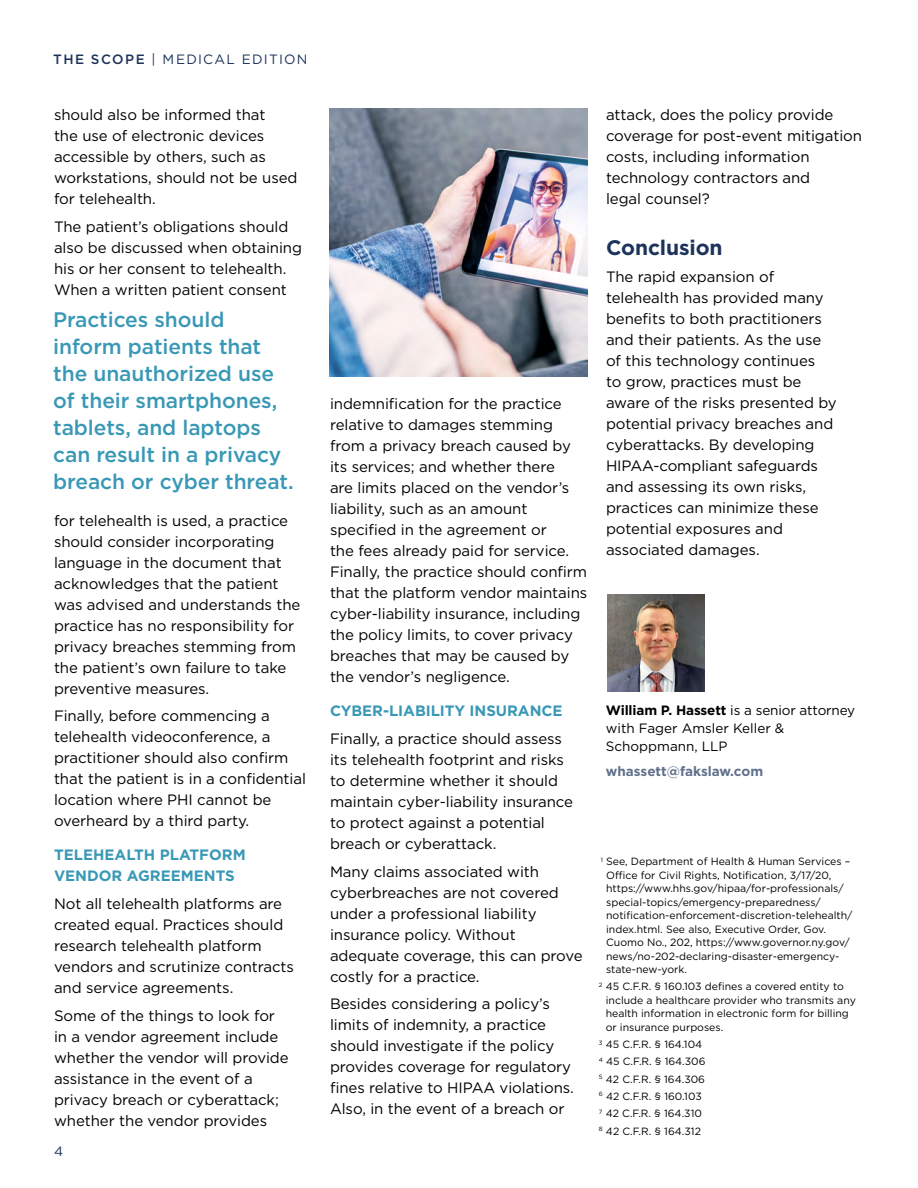
<style>
.page{position:relative;width:918px;height:1188px;background:#fff}
.page>*{position:absolute;margin:0;border:0;box-sizing:border-box;transform-origin:0 0}
.t1{font:500 21px/27px "Gotham";letter-spacing:-.005em;color:#3998b5}
.t2{font:700 21px "Gotham";letter-spacing:-.005em;color:#1d335c}
.t3{font:15px/21px "Gotham";letter-spacing:-.005em;color:#000}
.t4{font:700 15px/21px "Gotham";color:#3998b5}
.t5{font:13.5px/18px "Gotham";color:#000}
.t6{font:13.5px "Gotham";letter-spacing:.1em;color:#1d335c}
.t7{font:700 13.5px "Gotham";color:#61708d}
.t8{font:10.5px/13.5px "Gotham";color:#000}
.s1{font-weight:500}
.s2{font-weight:700;color:#fff}
.s3{font-weight:700}
</style>
<div class="page">
<img style="left:607px;top:594px;width:97px;height:97px">
<img style="left:329px;top:108px;width:258px;height:268px">
<p class="t6" style="left:53px;top:51px;width:256px"><span class="s1">THE SCOPE</span> | MEDICAL EDITION</p>
<p class="t3" style="left:54px;top:104px;width:245px">should also be informed that<br>the use of electronic devices accessible by others, such as workstations, should not be used for telehealth.</p>
<p class="t3" style="left:54px;top:216px;width:250px">The patient’s obligations should also be discussed when obtaining his or her consent to telehealth.<br>When a written patient consent</p>
<h1 class="t1" style="left:53px;top:306px;width:242px">Practices should inform patients that the unauthorized use of their smartphones, tablets, and laptops can result in a privacy breach or cyber threat.</h1>
<p class="t3" style="left:54px;top:510px;width:248px">for telehealth is used, a practice should consider incorporating language in the document that acknowledges that the patient was advised and understands the practice has no responsibility for privacy breaches stemming from the patient’s own failure to take preventive measures.</p>
<p class="t3" style="left:54px;top:705px;width:254px">Finally, before commencing a telehealth videoconference, a practitioner should also confirm that the patient is in a confidential location where PHI cannot be overheard by a third party.</p>
<p class="t4" style="left:54px;top:844px;width:193px">TELEHEALTH PLATFORM<br>VENDOR AGREEMENTS</p>
<p class="t3" style="left:54px;top:893px;width:242px">Not all telehealth platforms are created equal. Practices should research telehealth platform vendors and scrutinize contracts and service agreements.</p>
<p class="t3" style="left:54px;top:1005px;width:236px">Some of the things to look for in a vendor agreement include whether the vendor will provide assistance in the event of a privacy breach or cyberattack; whether the vendor provides</p>
<p class="t6" style="left:54px;top:1143px;width:11px">4</p>
<p class="t3" style="left:330px;top:393px;width:259px">indemnification for the practice relative to damages stemming from a privacy breach caused by its services; and whether there<br>are limits placed on the vendor’s liability, such as an amount specified in the agreement or<br>the fees already paid for service.<br>Finally, the practice should confirm that the platform vendor maintains cyber-liability insurance, including the policy limits, to cover privacy breaches that may be caused by the vendor’s negligence. <span class="s2">E</span></p>
<p class="t4" style="left:330px;top:700px;width:234px">CYBER-LIABILITY INSURANCE</p>
<p class="t3" style="left:330px;top:728px;width:245px">Finally, a practice should assess its telehealth footprint and risks to determine whether it should maintain cyber-liability insurance to protect against a potential breach or cyberattack.</p>
<p class="t3" style="left:330px;top:861px;width:254px">Many claims associated with cyberbreaches are not covered under a professional liability insurance policy. Without adequate coverage, this can prove costly for a practice.</p>
<p class="t3" style="left:330px;top:993px;width:245px">Besides considering a policy’s limits of indemnity, a practice should investigate if the policy provides coverage for regulatory fines relative to HIPAA violations.<br>Also, in the event of a breach or</p>
<p class="t3" style="left:606px;top:104px;width:258px">attack, does the policy provide coverage for post-event mitigation costs, including information technology contractors and<br>legal counsel?</p>
<h1 class="t2" style="left:606px;top:235px;width:118px">Conclusion</h1>
<p class="t3" style="left:606px;top:266px;width:232px">The rapid expansion of telehealth has provided many benefits to both practitioners and their patients. As the use of this technology continues<br>to grow, practices must be aware of the risks presented by potential privacy breaches and cyberattacks. By developing<br>HIPAA-compliant safeguards and assessing its own risks, practices can minimize these potential exposures and associated damages.</p>
<p class="t5" style="left:606px;top:702px;width:251px"><span class="s3">William P. Hassett</span> is a senior attorney with Fager Amsler Keller &amp;<br>Schoppmann, LLP</p>
<p class="t7" style="left:606px;top:763px;width:159px">whassett@fakslaw.com</p>
<p class="t8" style="left:606px;top:855px;width:248px;text-indent:-5px"><sup>1</sup> See, Department of Health &amp; Human Services – Office for Civil Rights, Notification, 3/17/20, https://www.hhs.gov/hipaa/for-professionals/ special-topics/emergency-preparedness/ notification-enforcement-discretion-telehealth/ index.html. See also, Executive Order, Gov.<br>Cuomo No., 202, https://www.governor.ny.gov/ news/no-202-declaring-disaster-emergency&shy;state-new-york.</p>
<p class="t8" style="left:606px;top:980px;width:252px;text-indent:-7px"><sup>2</sup> 45 C.F.R. § 160.103 defines a covered entity to include a healthcare provider who transmits any health information in electronic form for billing or insurance purposes.</p>
<p class="t8" style="left:599px;top:1036px;width:108px;line-height:17.2px"><sup>3</sup> 45 C.F.R. § 164.104<br><sup>4</sup> 45 C.F.R. § 164.306<br><sup>5</sup> 42 C.F.R. § 164.306<br><sup>6</sup> 42 C.F.R. § 160.103<br><sup>7</sup> 42 C.F.R. § 164.310<br><sup>8</sup> 42 C.F.R. § 164.312</p>
</div>
